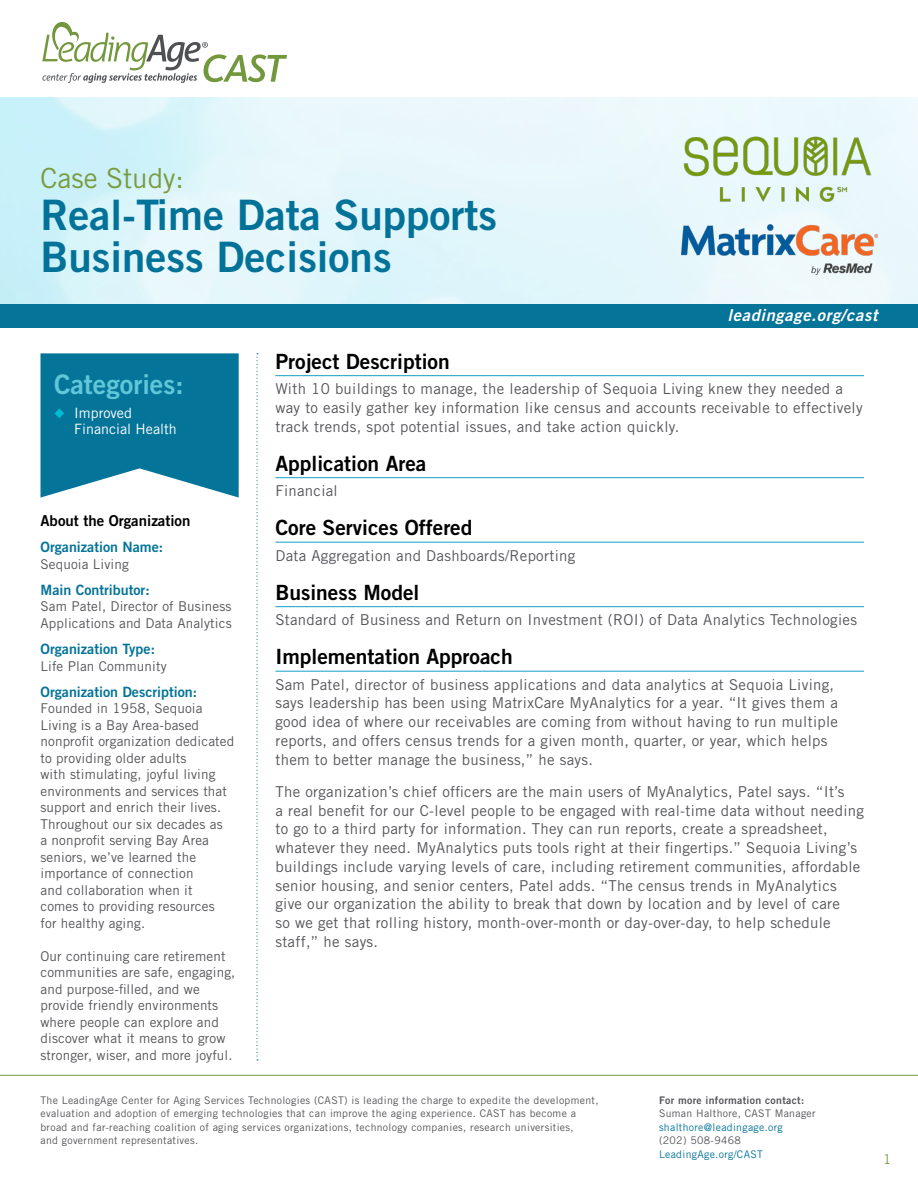
<style>
.page{position:relative;width:918px;height:1188px;background:#fff}
.page>*{position:absolute;margin:0;border:0;box-sizing:border-box;transform-origin:0 0}
.t1{font:42px/42px "Trade Gothic LT Std Bd 2";color:#037299}
.t2{font:27.75px "Trade Gothic LT Std";color:#799b3d}
.t3{font:27px "Trade Gothic LT Std Bd 2";color:#60c6d9}
.t4{font:21px "Trade Gothic LT Std Bd 2";color:#000}
.t5{font:16.5px "Trade Gothic LT Std Bd 2 Obl";letter-spacing:.04em;color:#fff}
.t6{font:15px/18.8px "Trade Gothic LT Std";letter-spacing:.02em;color:#55565a}
.t7{font:15px "Trade Gothic LT Std Bd 2";color:#000}
.t8{font:14.25px "Trade Gothic LT Std Bd 2";color:#057499}
.t9{font:14.25px/16.5px "Trade Gothic LT Std";color:#fff}
.t10{font:13.5px/16.5px "Trade Gothic LT Std";letter-spacing:.01em;color:#55565a}
.t11{font:13.5px "Trade Gothic LT Std";color:#799b3d}
.t12{font:10.5px/13.5px "Trade Gothic LT Std";letter-spacing:.03em;color:#55565a}
.t13{font:10.5px "Trade Gothic LT Std";letter-spacing:.03em;color:#057499}
.t14{font:10.5px "Trade Gothic LT Std Bd 2";letter-spacing:.03em;color:#55565a}
.s1{color:#03bbd2}
</style>
<div class="page">
<img style="left:0;top:97px;width:918px;height:207px">
<svg style="left:42px;top:22px;width:245px;height:61px"></svg>
<div style="left:0;top:304px;width:918px;height:23px;background:#057499"></div>
<svg style="left:40px;top:353px;width:199px;height:145px;background:#2083a4"></svg>
<hr style="left:275px;top:375px;width:589px;height:1px;background:#139fc6">
<hr style="left:275px;top:477px;width:589px;height:1px;background:#139fc6">
<hr style="left:275px;top:542px;width:589px;height:1px;background:#139fc6">
<hr style="left:275px;top:606px;width:589px;height:1px;background:#139fc6">
<hr style="left:275px;top:671px;width:589px;height:1px;background:#139fc6">
<svg style="left:256px;top:353px;width:2px;height:707px"></svg>
<hr style="left:0;top:1075px;width:918px;height:1px;background:#799b3d">
<img style="left:681px;top:225px;width:197px;height:49px">
<img style="left:671px;top:124px;width:213px;height:81px">
<h2 class="t2" style="left:40px;top:161px;width:145px">Case Study:</h2>
<h1 class="t1" style="left:40px;top:193px;width:458px">Real-Time Data Supports<br>Business Decisions</h1>
<p class="t5" style="left:728px;top:305px;width:151px">leadingage.org/cast</p>
<h3 class="t3" style="left:54px;top:367px;width:131px">Categories:</h3>
<p class="t9" style="left:74px;top:404px;width:104px;text-indent:-20px"><span class="s1">◆</span> Improved<br>Financial Health</p>
<p class="t7" style="left:40px;top:511px;width:151px">About the Organization</p>
<p class="t8" style="left:40px;top:538px;width:124px">Organization Name:</p>
<p class="t10" style="left:41px;top:556px;width:90px">Sequoia Living</p>
<p class="t8" style="left:40px;top:581px;width:111px">Main Contributor:</p>
<p class="t10" style="left:40px;top:598px;width:193px">Sam Patel, Director of Business<br>Applications and Data Analytics</p>
<p class="t8" style="left:40px;top:640px;width:116px">Organization Type:</p>
<p class="t10" style="left:41px;top:658px;width:128px">Life Plan Community</p>
<p class="t8" style="left:40px;top:683px;width:158px">Organization Description:</p>
<p class="t10" style="left:40px;top:700px;width:195px">Founded in 1958, Sequoia<br>Living is a Bay Area-based nonprofit organization dedicated to providing older adults<br>with stimulating, joyful living environments and services that support and enrich their lives.<br>Throughout our six decades as<br>a nonprofit serving Bay Area seniors, we’ve learned the importance of connection<br>and collaboration when it<br>comes to providing resources<br>for healthy aging.</p>
<p class="t10" style="left:40px;top:948px;width:196px">Our continuing care retirement communities are safe, engaging, and purpose-filled, and we provide friendly environments where people can explore and discover what it means to grow stronger, wiser, and more joyful.</p>
<h3 class="t4" style="left:275px;top:348px;width:176px">Project Description</h3>
<p class="t6" style="left:275px;top:379px;width:589px">With 10 buildings to manage, the leadership of Sequoia Living knew they needed a way to easily gather key information like census and accounts receivable to effectively track trends, spot potential issues, and take action quickly.</p>
<h3 class="t4" style="left:275px;top:450px;width:153px">Application Area</h3>
<p class="t6" style="left:275px;top:481px;width:64px">Financial</p>
<h3 class="t4" style="left:275px;top:515px;width:199px">Core Services Offered</h3>
<p class="t6" style="left:275px;top:546px;width:301px">Data Aggregation and Dashboards/Reporting</p>
<h3 class="t4" style="left:275px;top:579px;width:146px">Business Model</h3>
<p class="t6" style="left:275px;top:610px;width:583px">Standard of Business and Return on Investment (ROI) of Data Analytics Technologies</p>
<h3 class="t4" style="left:275px;top:644px;width:239px">Implementation Approach</h3>
<p class="t6" style="left:275px;top:675px;width:564px">Sam Patel, director of business applications and data analytics at Sequoia Living, says leadership has been using MatrixCare MyAnalytics for a year. “It gives them a good idea of where our receivables are coming from without having to run multiple reports, and offers census trends for a given month, quarter, or year, which helps them to better manage the business,” he says.</p>
<p class="t6" style="left:275px;top:782px;width:590px">The organization’s chief officers are the main users of MyAnalytics, Patel says. “It’s<br>a real benefit for our C-level people to be engaged with real-time data without needing to go to a third party for information. They can run reports, create a spreadsheet, whatever they need. MyAnalytics puts tools right at their fingertips.” Sequoia Living’s buildings include varying levels of care, including retirement communities, affordable senior housing, and senior centers, Patel adds. “The census trends in MyAnalytics give our organization the ability to break that down by location and by level of care<br>so we get that rolling history, month-over-month or day-over-day, to help schedule staff,” he says.</p>
<p class="t12" style="left:40px;top:1093px;width:560px">The LeadingAge Center for Aging Services Technologies (CAST) is leading the charge to expedite the development, evaluation and adoption of emerging technologies that can improve the aging experience. CAST has become a broad and far-reaching coalition of aging services organizations, technology companies, research universities,<br>and government representatives.</p>
<p class="t14" style="left:659px;top:1094px;width:147px">For more information contact:</p>
<p class="t12" style="left:659px;top:1107px;width:158px">Suman Halthore, CAST Manager</p>
<p class="t13" style="left:659px;top:1121px;width:125px">shalthore@leadingage.org</p>
<p class="t12" style="left:659px;top:1134px;width:83px">(202) 508-9468</p>
<p class="t13" style="left:659px;top:1148px;width:105px">LeadingAge.org/CAST</p>
<p class="t11" style="left:883px;top:1151px;width:10px">1</p>
</div>
